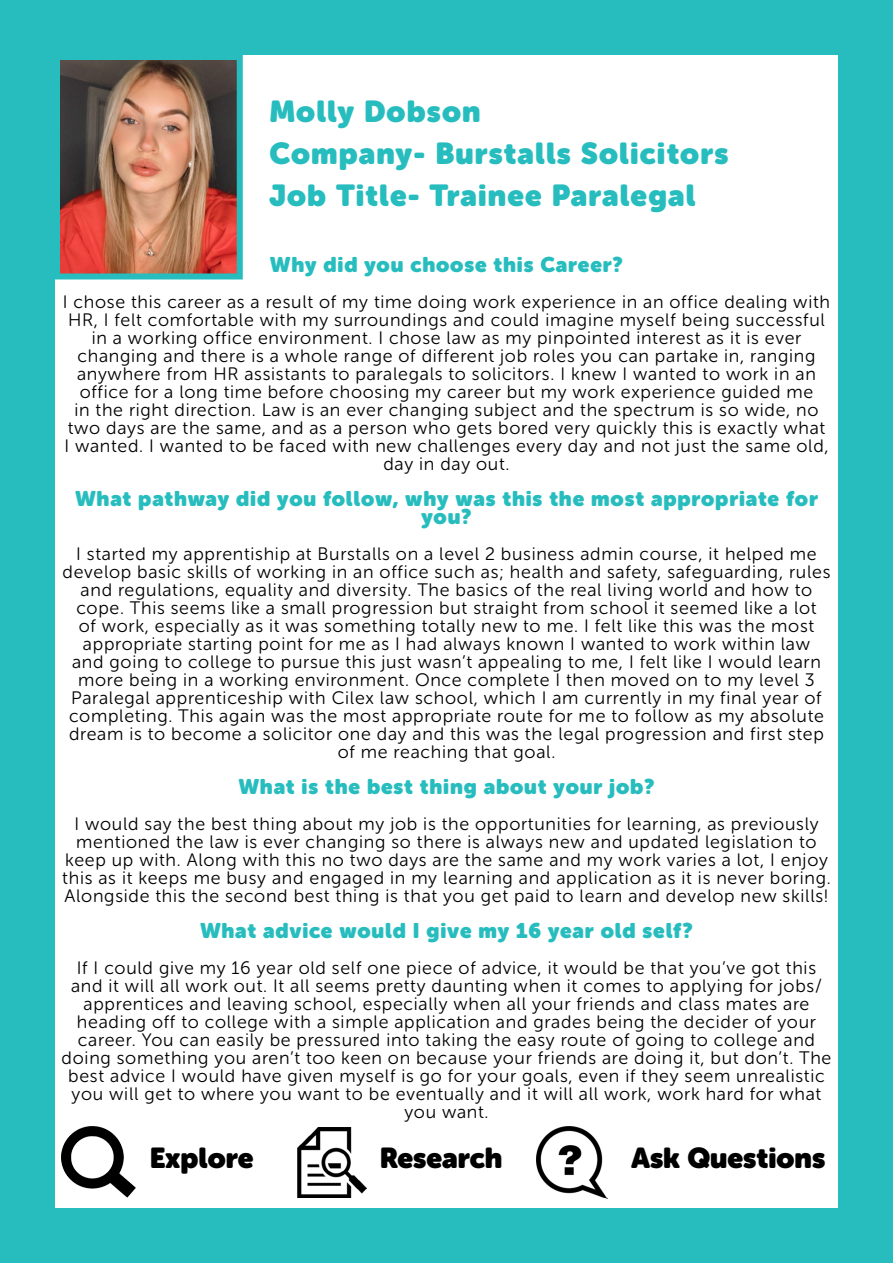
<style>
.page{position:relative;width:893px;height:1263px;background:#fff}
.page>*{position:absolute;margin:0;border:0;box-sizing:border-box;transform-origin:0 0}
.t1{font:30px/42px "Museo Sans Rounded";letter-spacing:.04em;color:#27bdbe}
.t2{font:28.5px "Museo Sans Rounded";color:#000}
.t3{font:21px/18px "Museo Sans Rounded";letter-spacing:.04em;color:#27bdbe;text-align:center}
.t4{font:18px/18px "Museo Sans Rounded 300";letter-spacing:.04em;color:#000;text-align:center}
</style>
<div class="page">
<div style="left:0;top:0;width:893px;height:54px;background:#27bdbe"></div>
<div style="left:0;top:54px;width:54px;height:1209px;background:#27bdbe"></div>
<div style="left:839px;top:45px;width:54px;height:1218px;background:#27bdbe"></div>
<div style="left:2px;top:1209px;width:891px;height:54px;background:#27bdbe"></div>
<img style="left:61px;top:61px;width:175px;height:211px">
<div style="left:54px;top:54px;width:189px;height:225px;border:6px solid #27bdbe"></div>
<img style="left:62px;top:1127px;width:73px;height:71px">
<img style="left:298px;top:1127px;width:69px;height:71px">
<img style="left:536px;top:1127px;width:72px;height:71px">
<h1 class="t1" style="left:269px;top:91px;width:460px">Molly Dobson<br>Company- Burstalls Solicitors<br>Job Title- Trainee Paralegal</h1>
<p class="t3" style="left:270px;top:255px;width:355px">Why did you choose this Career?</p>
<p class="t4" style="left:63px;top:293px;width:769px">I chose this career as a result of my time doing work experience in an office dealing with HR, I felt comfortable with my surroundings and could imagine myself being successful in a working office environment. I chose law as my pinpointed interest as it is ever changing and there is a whole range of different job roles you can partake in, ranging anywhere from HR assistants to paralegals to solicitors. I knew I wanted to work in an office for a long time before choosing my career but my work experience guided me<br>in the right direction. Law is an ever changing subject and the spectrum is so wide, no two days are the same, and as a person who gets bored very quickly this is exactly what<br>I wanted. I wanted to be faced with new challenges every day and not just the same old, day in day out.</p>
<p class="t3" style="left:75px;top:489px;width:744px">What pathway did you follow, why was this the most appropriate for you?</p>
<p class="t4" style="left:63px;top:545px;width:769px">I started my apprentiship at Burstalls on a level 2 business admin course, it helped me develop basic skills of working in an office such as; health and safety, safeguarding, rules and regulations, equality and diversity. The basics of the real living world and how to cope. This seems like a small progression but straight from school it seemed like a lot<br>of work, especially as it was something totally new to me. I felt like this was the most appropriate starting point for me as I had always known I wanted to work within law<br>and going to college to pursue this just wasn’t appealing to me, I felt like I would learn more being in a working environment. Once complete I then moved on to my level 3<br>Paralegal apprenticeship with Cilex law school, which I am currently in my final year of completing. This again was the most appropriate route for me to follow as my absolute dream is to become a solicitor one day and this was the legal progression and first step of me reaching that goal.</p>
<p class="t3" style="left:238px;top:777px;width:418px">What is the best thing about your job?</p>
<p class="t4" style="left:62px;top:815px;width:770px">I would say the best thing about my job is the opportunities for learning, as previously mentioned the law is ever changing so there is always new and updated legislation to keep up with. Along with this no two days are the same and my work varies a lot, I enjoy this as it keeps me busy and engaged in my learning and application as it is never boring.<br>Alongside this the second best thing is that you get paid to learn and develop new skills!</p>
<p class="t3" style="left:200px;top:921px;width:494px">What advice would I give my 16 year old self?</p>
<p class="t4" style="left:62px;top:959px;width:771px">If I could give my 16 year old self one piece of advice, it would be that you’ve got this and it will all work out. It all seems pretty daunting when it comes to applying for jobs/ apprentices and leaving school, especially when all your friends and class mates are heading off to college with a simple application and grades being the decider of your career. You can easily be pressured into taking the easy route of going to college and doing something you aren’t too keen on because your friends are doing it, but don’t. The best advice I would have given myself is go for your goals, even if they seem unrealistic you will get to where you want to be eventually and it will all work, work hard for what you want.</p>
<h2 class="t2" style="left:150px;top:1141px;width:105px">Explore</h2>
<h2 class="t2" style="left:380px;top:1141px;width:124px">Research</h2>
<h2 class="t2" style="left:631px;top:1141px;width:196px">Ask Questions</h2>
</div>
